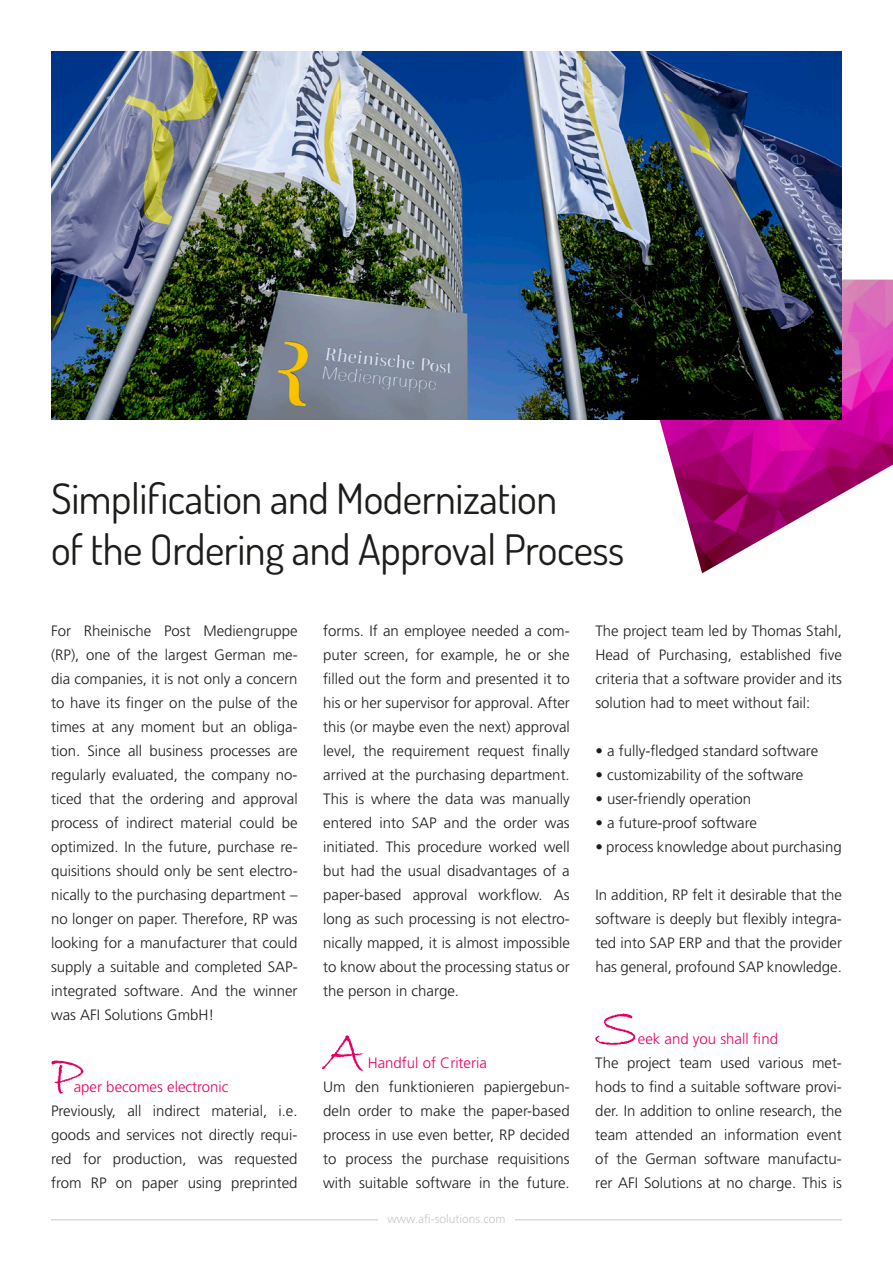
<style>
.page{position:relative;width:893px;height:1263px;background:#fff}
.page>*{position:absolute;margin:0;border:0;box-sizing:border-box;transform-origin:0 0}
.t1{font:60px "Bradley Hand ITC";color:#e60064}
.t2{font:42px/50.4px "Dosis";letter-spacing:-.01em;color:#1d1d1b}
.t3{font:300 15px/24px "Frutiger LT Std";color:#1d1d1b;text-align:justify}
.t4{font:300 15px "Frutiger LT Std";color:#e60064}
.t5{font:300 12px "Frutiger LT Std";color:#c7c7c6}
</style>
<div class="page">
<img style="left:659px;top:280px;width:234px;height:293px">
<img style="left:51px;top:51px;width:791px;height:369px">
<hr style="left:51px;top:1219px;width:791px;height:1px;background:#c7c7c6">
<div style="left:378px;top:1214px;width:136px;height:14px;background:#fff"></div>
<h2 class="t2" style="left:51px;top:472px;width:575px">Simplification and Modernization<br>of the Ordering and Approval Process</h2>
<p class="t3" style="left:51px;top:619px;width:248px">For Rheinische Post Mediengruppe (RP), one of the largest German me&shy;dia companies, it is not only a concern to have its finger on the pulse of the times at any moment but an obliga&shy;tion. Since all business processes are regularly evaluated, the company no&shy;ticed that the ordering and approval process of indirect material could be optimized. In the future, purchase re&shy;quisitions should only be sent electro&shy;nically to the purchasing department – no longer on paper. Therefore, RP was looking for a manufacturer that could supply a suitable and completed SAP&shy;integrated software. And the winner was AFI Solutions GmbH!</p>
<h1 class="t1" style="left:51px;top:1037px;width:34px">P</h1>
<p class="t4" style="left:74px;top:1079px;width:156px">aper becomes electronic</p>
<p class="t3" style="left:51px;top:1099px;width:248px">Previously, all indirect material, i.e. goods and services not directly requi&shy;red for production, was requested from RP on paper using preprinted</p>
<p class="t3" style="left:323px;top:619px;width:248px">forms. If an employee needed a com&shy;puter screen, for example, he or she filled out the form and presented it to his or her supervisor for approval. After this (or maybe even the next) approval level, the requirement request finally arrived at the purchasing department.<br>This is where the data was manually entered into SAP and the order was initiated. This procedure worked well but had the usual disadvantages of a paper-based approval workflow. As long as such processing is not electro&shy;nically mapped, it is almost impossible to know about the processing status or the person in charge.</p>
<h1 class="t1" style="left:323px;top:1013px;width:44px">A</h1>
<p class="t4" style="left:368px;top:1055px;width:121px">Handful of Criteria</p>
<p class="t3" style="left:323px;top:1075px;width:248px">Um den funktionieren papiergebun&shy;deIn order to make the paper-based process in use even better, RP decided to process the purchase requisitions with suitable software in the future.</p>
<p class="t5" style="left:387px;top:1212px;width:120px">www.afi-solutions.com</p>
<p class="t3" style="left:595px;top:619px;width:248px">The project team led by Thomas Stahl, Head of Purchasing, established five criteria that a software provider and its solution had to meet without fail:</p>
<p class="t3" style="left:595px;top:739px;width:224px">• a fully-fledged standard software</p>
<p class="t3" style="left:595px;top:763px;width:210px">• customizability of the software</p>
<p class="t3" style="left:595px;top:787px;width:157px">• user-friendly operation</p>
<p class="t3" style="left:595px;top:811px;width:163px">• a future-proof software</p>
<p class="t3" style="left:595px;top:835px;width:248px">• process knowledge about purchasing</p>
<p class="t3" style="left:595px;top:883px;width:248px">In addition, RP felt it desirable that the software is deeply but flexibly integra&shy;ted into SAP ERP and that the provider has general, profound SAP knowledge.</p>
<h1 class="t1" style="left:595px;top:989px;width:45px">S</h1>
<p class="t4" style="left:638px;top:1031px;width:142px">eek and you shall find</p>
<p class="t3" style="left:595px;top:1051px;width:248px">The project team used various met&shy;hods to find a suitable software provi&shy;der. In addition to online research, the team attended an information event of the German software manufactu&shy;rer AFI Solutions at no charge. This is</p>
</div>
